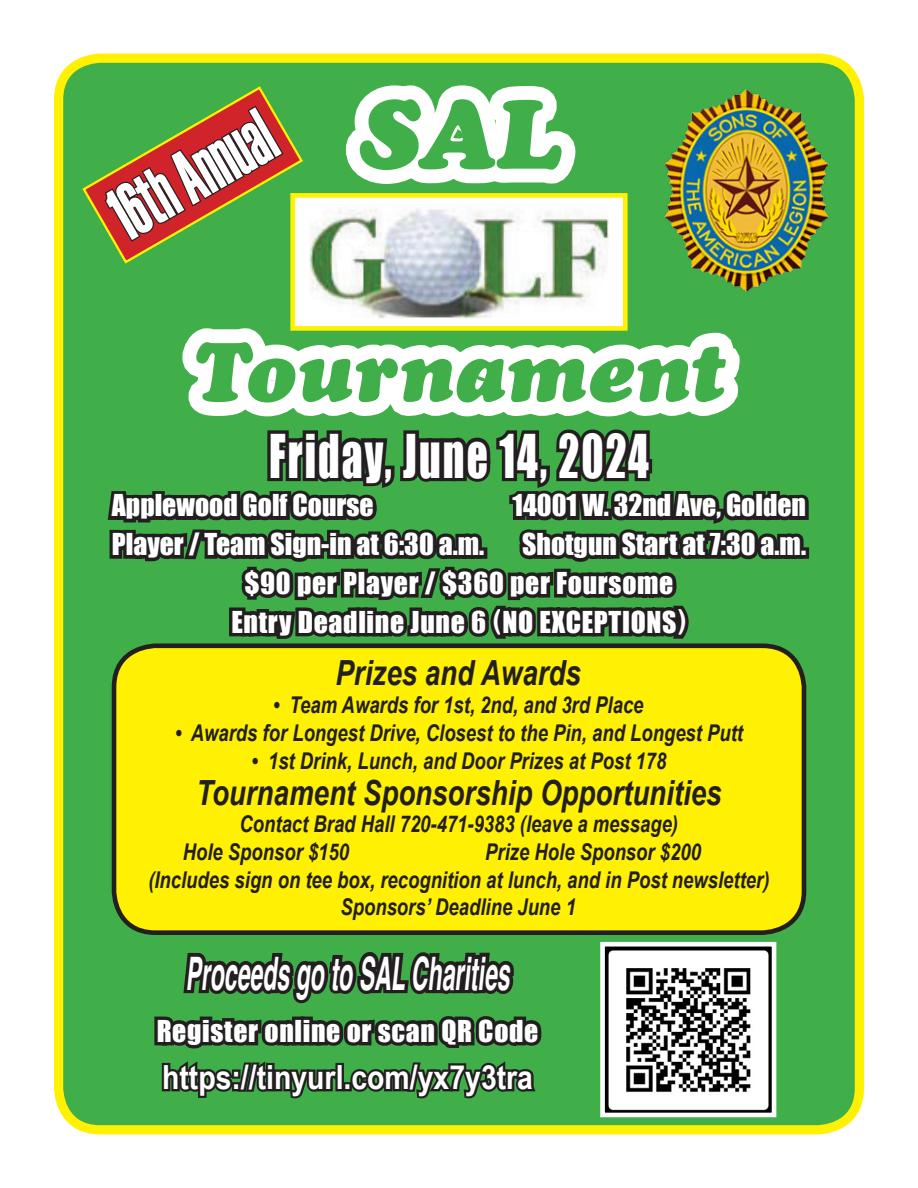
<style>
.page{position:relative;width:918px;height:1188px;background:#fff}
.page>*{position:absolute;margin:0;border:0;box-sizing:border-box;transform-origin:0 0}
.t1{font:italic 97.05px "Cooper Black Std";color:#40ae49}
.t2{font:italic 83.1px "Cooper Black Std";color:#40ae49}
.t3{font:76.2px "Haettenschweiler";color:#fff;scale:.67 1}
.t4{font:55.5px "Impact";letter-spacing:.05em;color:#fff;scale:.75 1}
.t5{font:italic 700 46.2px "Helvetica";color:#fff;scale:.5 1}
.t6{font:italic 700 34.65px "Arial";color:#231f20;scale:.8 1}
.t7{font:700 33.3px "Arial Narrow";color:#fff;scale:1.04 1}
.t8{font:27.75px "Impact";color:#fff}
.t9{font:27.75px "Impact";letter-spacing:.025em;color:#fff}
.t10{font:italic 700 23.1px/27.8px "Arial";color:#231f20;scale:.8 1}
.s1{font-family:"Arial";font-weight:700}
</style>
<div class="page">
<div style="left:59px;top:58px;width:800px;height:1072px;background:#40ae49;border-radius:42px"></div>
<svg style="left:345px;top:85px;width:231px;height:99px;background:#e1f2e2"></svg>
<div style="left:54px;top:54px;width:810px;height:1080px;border:9px solid #fff101;border-radius:42px"></div>
<svg style="left:107px;top:328px;width:703px;height:362px"></svg>
<img style="left:664px;top:89px;width:165px;height:204px">
<svg style="left:82px;top:86px;width:221px;height:178px"></svg>
<div style="left:114px;top:646px;width:690px;height:287px;background:#fff101;border-radius:42px"></div>
<div style="left:112px;top:643px;width:694px;height:292px;border:5px solid #231f20;border-radius:42px"></div>
<svg style="left:154px;top:952px;width:388px;height:147px"></svg>
<img style="left:606px;top:948px;width:164px;height:163px">
<div style="left:600px;top:942px;width:176px;height:175px;border:5px solid #fff"></div>
<div style="left:293px;top:195px;width:332px;height:133px;background:#fff"></div>
<div style="left:290px;top:193px;width:338px;height:138px;border:5px solid #fff101"></div>
<img style="left:309px;top:209px;width:300px;height:109px">
<p class="t3" style="left:94px;top:181px;width:267px;rotate:-30deg">16th Annual</p>
<p class="t1" style="left:358px;top:74px;width:203px">SAL</p>
<p class="t2" style="left:192px;top:321px;width:534px">Tournament</p>
<p class="t4" style="left:269px;top:413px;width:508px">Friday, June 14, 2024</p>
<p class="t8" style="left:112px;top:484px;width:263px">Applewood Golf Course</p>
<p class="t8" style="left:513px;top:484px;width:295px">14001 W. 32nd Ave, Golden</p>
<p class="t8" style="left:112px;top:523px;width:374px">Player / Team Sign-in at 6:30 a.m.</p>
<p class="t8" style="left:522px;top:523px;width:285px">Shotgun Start at 7:30 a.m.</p>
<p class="t9" style="left:244px;top:562px;width:431px">$90 per Player / $360 per Foursome</p>
<p class="t9" style="left:231px;top:600px;width:457px">Entry Deadline June 6 <span class="s1">(</span>NO EXCEPTIONS<span class="s1">)</span></p>
<p class="t6" style="left:336px;top:650px;width:308px">Prizes and Awards</p>
<p class="t10" style="left:273px;top:692px;width:465px">• Team Awards for 1st, 2nd, and 3rd Place</p>
<p class="t10" style="left:175px;top:720px;width:712px">• Awards for Longest Drive, Closest to the Pin, and Longest Putt</p>
<p class="t10" style="left:251px;top:747px;width:520px">• 1st Drink, Lunch, and Door Prizes at Post 178</p>
<p class="t6" style="left:196px;top:769px;width:659px">Tournament Sponsorship Opportunities</p>
<p class="t10" style="left:183px;top:811px;width:621px;text-indent:57px">Contact Brad Hall 720-471-9383 (leave a message)<br>Hole Sponsor $150</p>
<p class="t10" style="left:485px;top:839px;width:271px">Prize Hole Sponsor $200</p>
<p class="t10" style="left:148px;top:866px;width:778px">(Includes sign on tee box, recognition at lunch, and in Post newsletter)</p>
<p class="t10" style="left:340px;top:894px;width:296px">Sponsors’ Deadline June 1</p>
<p class="t5" style="left:185px;top:935px;width:650px">Proceeds go to SAL Charities</p>
<p class="t9" style="left:157px;top:1010px;width:383px">Register online or scan QR Code</p>
<p class="t7" style="left:162px;top:1052px;width:358px">https://tinyurl.com/yx7y3tra</p>
</div>
